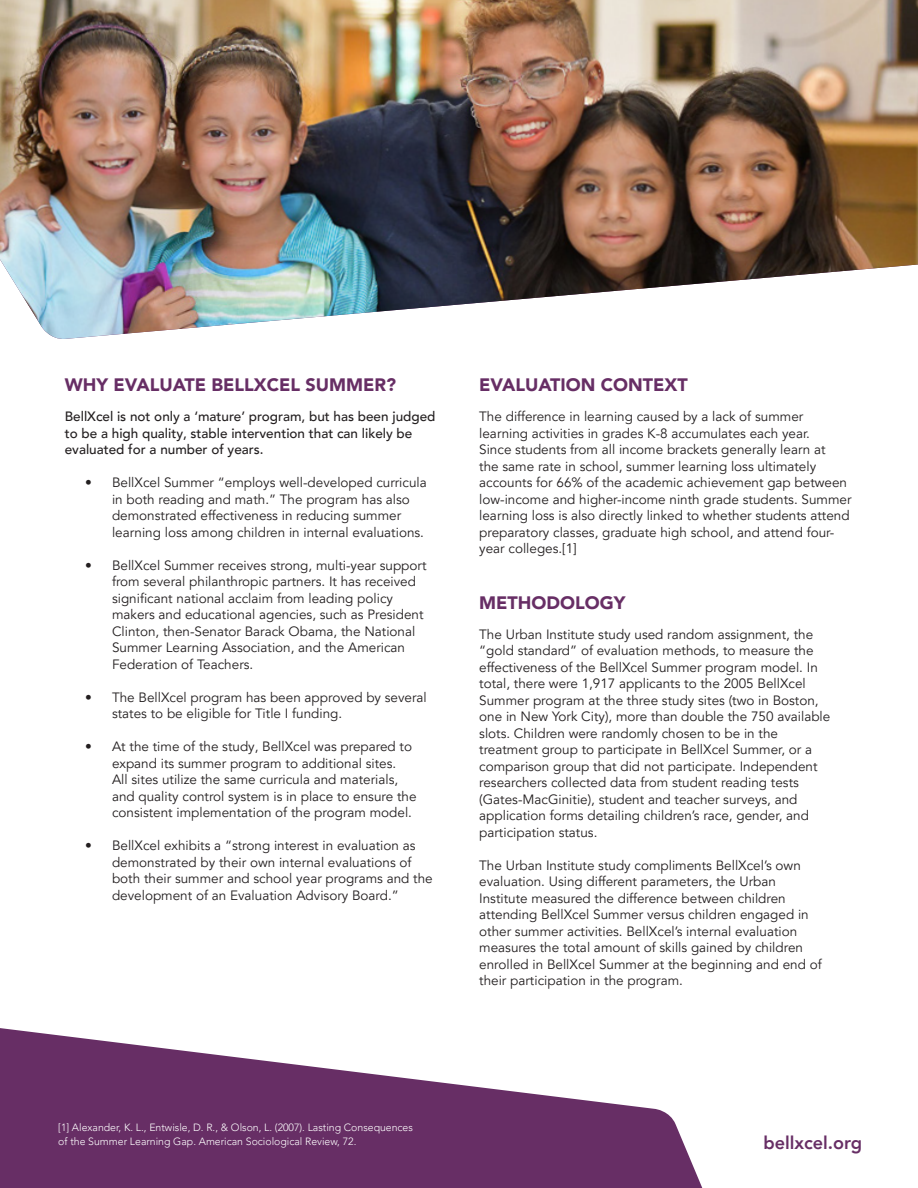
<style>
.page{position:relative;width:918px;height:1188px;background:#fff}
.page>*{position:absolute;margin:0;border:0;box-sizing:border-box;transform-origin:0 0}
.t1{font:900 18px "Avenir LT Pro";color:#672e65}
.t2{font:800 18px "Avenir LT Pro";color:#672e65}
.t3{font:13.5px/16.5px "Avenir LT Pro";color:#231f20}
.t4{font:500 13.5px/16.5px "Avenir LT Pro";color:#231f20}
.t5{font:300 10.5px "Avenir LT Pro";color:#fff}
</style>
<div class="page">
<svg style="left:0;top:1028px;width:703px;height:160px;fill:#672e65"></svg>
<img style="left:0;top:0;width:918px;height:339px">
<p class="t1" style="left:65px;top:374px;width:333px">WHY EVALUATE BELLXCEL SUMMER?</p>
<p class="t4" style="left:65px;top:409px;width:372px">BellXcel is not only a ‘mature’ program, but has been judged to be a high quality, stable intervention that can likely be evaluated for a number of years.</p>
<p class="t3" style="left:112px;top:475px;width:316px;text-indent:-27px">• BellXcel Summer “employs well-developed curricula in both reading and math.” The program has also demonstrated effectiveness in reducing summer learning loss among children in internal evaluations.</p>
<p class="t3" style="left:112px;top:557px;width:316px;text-indent:-27px">• BellXcel Summer receives strong, multi-year support from several philanthropic partners. It has received significant national acclaim from leading policy makers and educational agencies, such as President Clinton, then-Senator Barack Obama, the National Summer Learning Association, and the American Federation of Teachers.</p>
<p class="t3" style="left:112px;top:689px;width:316px;text-indent:-27px">• The BellXcel program has been approved by several states to be eligible for Title I funding.</p>
<p class="t3" style="left:112px;top:739px;width:306px;text-indent:-27px">• At the time of the study, BellXcel was prepared to expand its summer program to additional sites.<br>All sites utilize the same curricula and materials, and quality control system is in place to ensure the consistent implementation of the program model.</p>
<p class="t3" style="left:112px;top:838px;width:322px;text-indent:-27px">• BellXcel exhibits a “strong interest in evaluation as demonstrated by their own internal evaluations of both their summer and school year programs and the development of an Evaluation Advisory Board.”</p>
<p class="t1" style="left:479px;top:374px;width:210px">EVALUATION CONTEXT</p>
<p class="t3" style="left:479px;top:409px;width:374px">The difference in learning caused by a lack of summer learning activities in grades K-8 accumulates each year.<br>Since students from all income brackets generally learn at<br>the same rate in school, summer learning loss ultimately accounts for 66% of the academic achievement gap between low-income and higher-income ninth grade students. Summer learning loss is also directly linked to whether students attend preparatory classes, graduate high school, and attend four&shy;year colleges.[1]</p>
<p class="t1" style="left:479px;top:592px;width:148px">METHODOLOGY</p>
<p class="t3" style="left:479px;top:626px;width:336px">The Urban Institute study used random assignment, the</p>
<p class="t3" style="left:479px;top:643px;width:336px">“gold standard” of evaluation methods, to measure the</p>
<p class="t3" style="left:479px;top:659px;width:340px">effectiveness of the BellXcel Summer program model. In</p>
<p class="t3" style="left:479px;top:676px;width:328px">total, there were 1,917 applicants to the 2005 BellXcel</p>
<p class="t3" style="left:479px;top:692px;width:341px">Summer program at the three study sites (two in Boston,</p>
<p class="t3" style="left:479px;top:709px;width:353px">one in New York City), more than double the 750 available</p>
<p class="t3" style="left:479px;top:725px;width:300px">slots. Children were randomly chosen to be in the</p>
<p class="t3" style="left:479px;top:742px;width:334px">treatment group to participate in BellXcel Summer, or a</p>
<p class="t3" style="left:479px;top:758px;width:340px">comparison group that did not participate. Independent</p>
<p class="t3" style="left:479px;top:775px;width:321px">researchers collected data from student reading tests</p>
<p class="t3" style="left:479px;top:791px;width:320px">(Gates-MacGinitie), student and teacher surveys, and</p>
<p class="t3" style="left:479px;top:808px;width:331px">application forms detailing children’s race, gender, and</p>
<p class="t3" style="left:479px;top:824px;width:120px">participation status.</p>
<p class="t3" style="left:479px;top:857px;width:323px">The Urban Institute study compliments BellXcel’s own</p>
<p class="t3" style="left:479px;top:874px;width:298px">evaluation. Using different parameters, the Urban</p>
<p class="t3" style="left:479px;top:890px;width:308px">Institute measured the difference between children</p>
<p class="t3" style="left:479px;top:907px;width:331px">attending BellXcel Summer versus children engaged in</p>
<p class="t3" style="left:479px;top:923px;width:320px">other summer activities. BellXcel’s internal evaluation</p>
<p class="t3" style="left:479px;top:940px;width:325px">measures the total amount of skills gained by children</p>
<p class="t3" style="left:479px;top:956px;width:344px">enrolled in BellXcel Summer at the beginning and end of</p>
<p class="t3" style="left:479px;top:973px;width:205px">their participation in the program.</p>
<p class="t5" style="left:58px;top:1121px;width:356px">[1] Alexander, K. L., Entwisle, D. R., &amp; Olson, L. (2007). Lasting Consequences</p>
<p class="t5" style="left:58px;top:1135px;width:300px">of the Summer Learning Gap. American Sociological Review, 72.</p>
<p class="t2" style="left:764px;top:1132px;width:100px">bellxcel.org</p>
</div>
